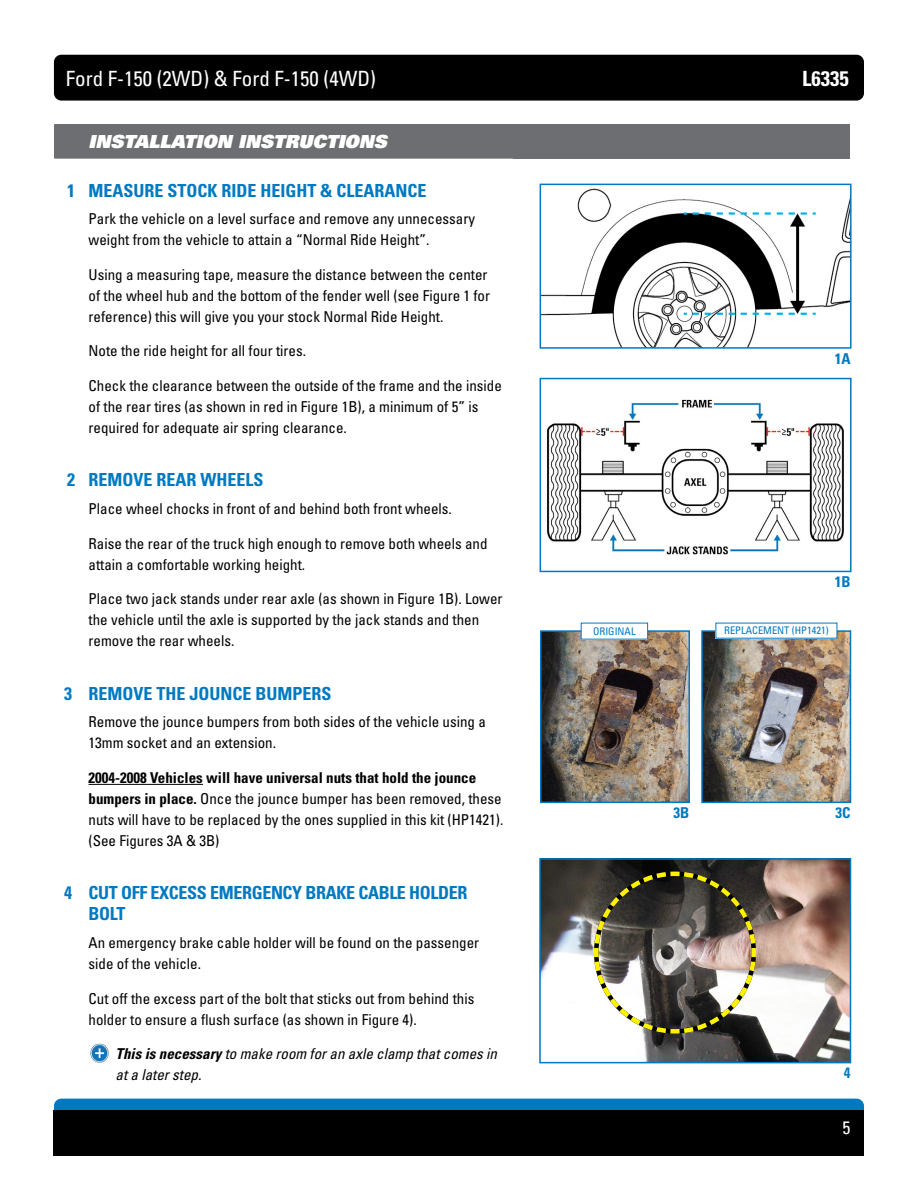
<style>
.page{position:relative;width:918px;height:1188px;background:#fff}
.page>*{position:absolute;margin:0;border:0;box-sizing:border-box;transform-origin:0 0}
.t1{font:condensed 21px "Univers LT Std";color:#fff}
.t2{font:700 condensed 21px "Univers LT Std";color:#fff}
.t3{font:700 condensed 18px "Univers LT Std";color:#0079c1}
.t4{font:700 condensed 18px/21px "Univers LT Std";letter-spacing:-.02em;color:#0079c1}
.t5{font:18px "Univers LT Std X Black Obl";color:#fff}
.t6{font:condensed 18px "Univers LT Std";color:#fff}
.t7{font:condensed 15px/21px "Univers LT Std";color:#000}
.t8{font:italic condensed 15px/21px "Univers LT Std";color:#000}
.t9{font:700 condensed 15px "Univers LT Std";color:#0079c1}
.t10{font:condensed 10.5px "Univers LT Std";color:#0079c1}
.s1{font-weight:700}
</style>
<div class="page">
<div style="left:54px;top:55px;width:810px;height:46px;background:#000;border-radius:7px"></div>
<div style="left:54px;top:1099px;width:810px;height:45px;background:#0079c1;border-radius:7px"></div>
<div style="left:54px;top:1110px;width:810px;height:46px;background:#000"></div>
<div style="left:55px;top:124px;width:795px;height:35px;background:#6d6e71"></div>
<img style="left:543px;top:188px;width:306px;height:158px">
<div style="left:540px;top:184px;width:312px;height:165px;border:2px solid #0079c1"></div>
<img style="left:547px;top:399px;width:297px;height:156px">
<div style="left:540px;top:378px;width:312px;height:194px;border:2px solid #0079c1"></div>
<img style="left:704px;top:633px;width:144px;height:167px">
<div style="left:701px;top:630px;width:150px;height:173px;border:2px solid #0079c1"></div>
<img style="left:543px;top:633px;width:144px;height:167px">
<div style="left:540px;top:630px;width:150px;height:173px;border:2px solid #0079c1"></div>
<div style="left:581px;top:623px;width:67px;height:16px;background:#fff"></div>
<div style="left:716px;top:623px;width:121px;height:15px;background:#fff"></div>
<svg style="left:54px;top:124px;width:459px;height:35px"></svg>
<hr style="left:89px;top:784px;width:114px;height:1px;background:#000">
<img style="left:542px;top:861px;width:306px;height:199px">
<div style="left:539px;top:858px;width:312px;height:205px;border:2px solid #0079c1"></div>
<svg style="left:592px;top:869px;width:166px;height:167px"></svg>
<img style="left:90px;top:1043px;width:19px;height:20px">
<h1 class="t1" style="left:66px;top:65px;width:312px">Ford F-150 (2WD) &amp; Ford F-150 (4WD)</h1>
<h1 class="t2" style="left:802px;top:65px;width:48px">L6335</h1>
<p class="t5" style="left:89px;top:130px;width:300px">INSTALLATION INSTRUCTIONS</p>
<p class="t3" style="left:67px;top:179px;width:361px">1 MEASURE STOCK RIDE HEIGHT &amp; CLEARANCE</p>
<p class="t7" style="left:89px;top:208px;width:388px">Park the vehicle on a level surface and remove any unnecessary weight from the vehicle to attain a “Normal Ride Height”.</p>
<p class="t7" style="left:89px;top:264px;width:403px">Using a measuring tape, measure the distance between the center of the wheel hub and the bottom of the fender well (see Figure 1 for reference) this will give you your stock Normal Ride Height.</p>
<p class="t7" style="left:89px;top:340px;width:219px">Note the ride height for all four tires.</p>
<p class="t7" style="left:89px;top:375px;width:415px">Check the clearance between the outside of the frame and the inside of the rear tires (as shown in red in Figure 1B), a minimum of 5” is required for adequate air spring clearance.</p>
<p class="t3" style="left:67px;top:469px;width:198px">2 REMOVE REAR WHEELS</p>
<p class="t7" style="left:89px;top:498px;width:365px">Place wheel chocks in front of and behind both front wheels.</p>
<p class="t7" style="left:89px;top:533px;width:401px">Raise the rear of the truck high enough to remove both wheels and attain a comfortable working height.</p>
<p class="t7" style="left:89px;top:588px;width:416px">Place two jack stands under rear axle (as shown in Figure 1B). Lower the vehicle until the axle is supported by the jack stands and then remove the rear wheels.</p>
<p class="t3" style="left:64px;top:682px;width:269px">3 REMOVE THE JOUNCE BUMPERS</p>
<p class="t7" style="left:89px;top:711px;width:399px">Remove the jounce bumpers from both sides of the vehicle using a<br>13mm socket and an extension.</p>
<p class="t7" style="left:89px;top:767px;width:416px"><span class="s1">2004-2008 Vehicles will have universal nuts that hold the jounce bumpers in place.</span> Once the jounce bumper has been removed, these nuts will have to be replaced by the ones supplied in this kit (HP1421). (See Figures 3A &amp; 3B)</p>
<p class="t4" style="left:89px;top:882px;width:380px;text-indent:-24px">4 CUT OFF EXCESS EMERGENCY BRAKE CABLE HOLDER<br>BOLT</p>
<p class="t7" style="left:89px;top:932px;width:392px">An emergency brake cable holder will be found on the passenger side of the vehicle.</p>
<p class="t7" style="left:89px;top:988px;width:387px">Cut off the excess part of the bolt that sticks out from behind this holder to ensure a flush surface (as shown in Figure 4).</p>
<p class="t8" style="left:116px;top:1043px;width:383px"><span class="s1">This is necessary</span> to make room for an axle clamp that comes in at a later step.</p>
<p class="t9" style="left:835px;top:350px;width:17px">1A</p>
<p class="t9" style="left:835px;top:572px;width:17px">1B</p>
<p class="t10" style="left:593px;top:625px;width:44px">ORIGINAL</p>
<p class="t10" style="left:724px;top:624px;width:106px">REPLACEMENT (HP1421)</p>
<p class="t9" style="left:673px;top:803px;width:17px">3B</p>
<p class="t9" style="left:836px;top:803px;width:16px">3C</p>
<p class="t9" style="left:844px;top:1063px;width:8px">4</p>
<p class="t6" style="left:843px;top:1116px;width:9px">5</p>
</div>
